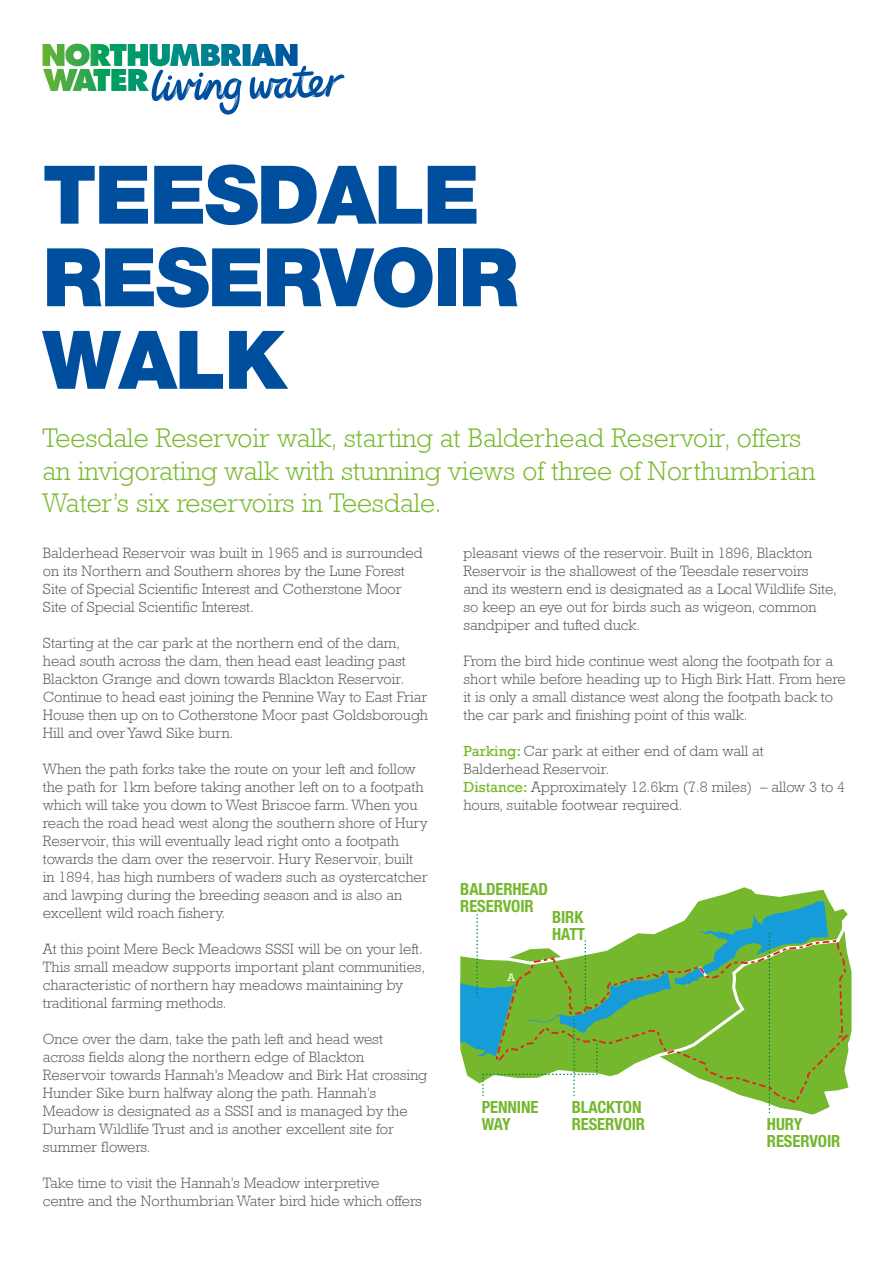
<style>
.page{position:relative;width:893px;height:1263px;background:#fff}
.page>*{position:absolute;margin:0;border:0;box-sizing:border-box;transform-origin:0 0}
.t1{font:81px/82.5px "Helvetica Neue Black WHAM";letter-spacing:-.025em;color:#004f9f}
.t2{font:300 27px/32.4px "Rockwell";color:#76b82a}
.t3{font:700 condensed 16.8px/17px "Helvetica Neue";letter-spacing:-.005em;color:#75b72d}
.t4{font:300 15px/18px "Rockwell";color:#575756}
.t5{font:10.95px "Rockwell";color:#fff}
.s1{font-weight:400;color:#76b82a}
</style>
<div class="page">
<svg style="left:43px;top:44px;width:301px;height:71px"></svg>
<svg style="left:700px;top:887px;width:129px;height:14px"></svg>
<svg style="left:460px;top:901px;width:391px;height:214px"></svg>
<h1 class="t1" style="left:43px;top:153px;width:477px">TEESDALE<br>RESERVOIR<br>WALK</h1>
<h2 class="t2" style="left:43px;top:422px;width:774px">Teesdale Reservoir walk, starting at Balderhead Reservoir, offers an invigorating walk with stunning views of three of Northumbrian<br>Water’s six reservoirs in Teesdale.</h2>
<p class="t4" style="left:43px;top:544px;width:381px">Balderhead Reservoir was built in 1965 and is surrounded on its Northern and Southern shores by the Lune Forest Site of Special Scientific Interest and Cotherstone Moor Site of Special Scientific Interest.</p>
<p class="t4" style="left:43px;top:634px;width:387px">Starting at the car park at the northern end of the dam, head south across the dam, then head east leading past Blackton Grange and down towards Blackton Reservoir.<br>Continue to head east joining the Pennine Way to East Friar House then up on to Cotherstone Moor past Goldsborough Hill and over Yawd Sike burn.</p>
<p class="t4" style="left:43px;top:760px;width:386px">When the path forks take the route on your left and follow the path for 1km before taking another left on to a footpath which will take you down to West Briscoe farm. When you reach the road head west along the southern shore of Hury Reservoir, this will eventually lead right onto a footpath towards the dam over the reservoir. Hury Reservoir, built in 1894, has high numbers of waders such as oystercatcher and lawping during the breeding season and is also an excellent wild roach fishery.</p>
<p class="t4" style="left:43px;top:940px;width:384px">At this point Mere Beck Meadows SSSI will be on your left.<br>This small meadow supports important plant communities, characteristic of northern hay meadows maintaining by traditional farming methods.</p>
<p class="t4" style="left:43px;top:1030px;width:386px">Once over the dam, take the path left and head west across fields along the northern edge of Blackton Reservoir towards Hannah’s Meadow and Birk Hat crossing Hunder Sike burn halfway along the path. Hannah’s Meadow is designated as a SSSI and is managed by the Durham Wildlife Trust and is another excellent site for summer flowers.</p>
<p class="t4" style="left:43px;top:1174px;width:381px">Take time to visit the Hannah’s Meadow interpretive centre and the Northumbrian Water bird hide which offers</p>
<p class="t4" style="left:463px;top:544px;width:375px">pleasant views of the reservoir. Built in 1896, Blackton Reservoir is the shallowest of the Teesdale reservoirs and its western end is designated as a Local Wildlife Site, so keep an eye out for birds such as wigeon, common sandpiper and tufted duck.</p>
<p class="t4" style="left:463px;top:652px;width:384px">From the bird hide continue west along the footpath for a short while before heading up to High Birk Hatt. From here it is only a small distance west along the footpath back to the car park and finishing point of this walk.</p>
<p class="t4" style="left:463px;top:742px;width:383px"><span class="s1">Parking:</span> Car park at either end of dam wall at<br>Balderhead Reservoir.<br><span class="s1">Distance:</span> Approximately 12.6km (7.8 miles) – allow 3 to 4 hours, suitable footwear required.</p>
<p class="t3" style="left:460px;top:879px;width:89px">BALDERHEAD<br>RESERVOIR</p>
<p class="t3" style="left:552px;top:907px;width:35px">BIRK<br>HATT</p>
<p class="t5" style="left:507px;top:971px;width:9px">A</p>
<p class="t3" style="left:482px;top:1097px;width:58px">PENNINE<br>WAY</p>
<p class="t3" style="left:572px;top:1097px;width:75px">BLACKTON<br>RESERVOIR</p>
<p class="t3" style="left:767px;top:1114px;width:75px">HURY<br>RESERVOIR</p>
</div>
